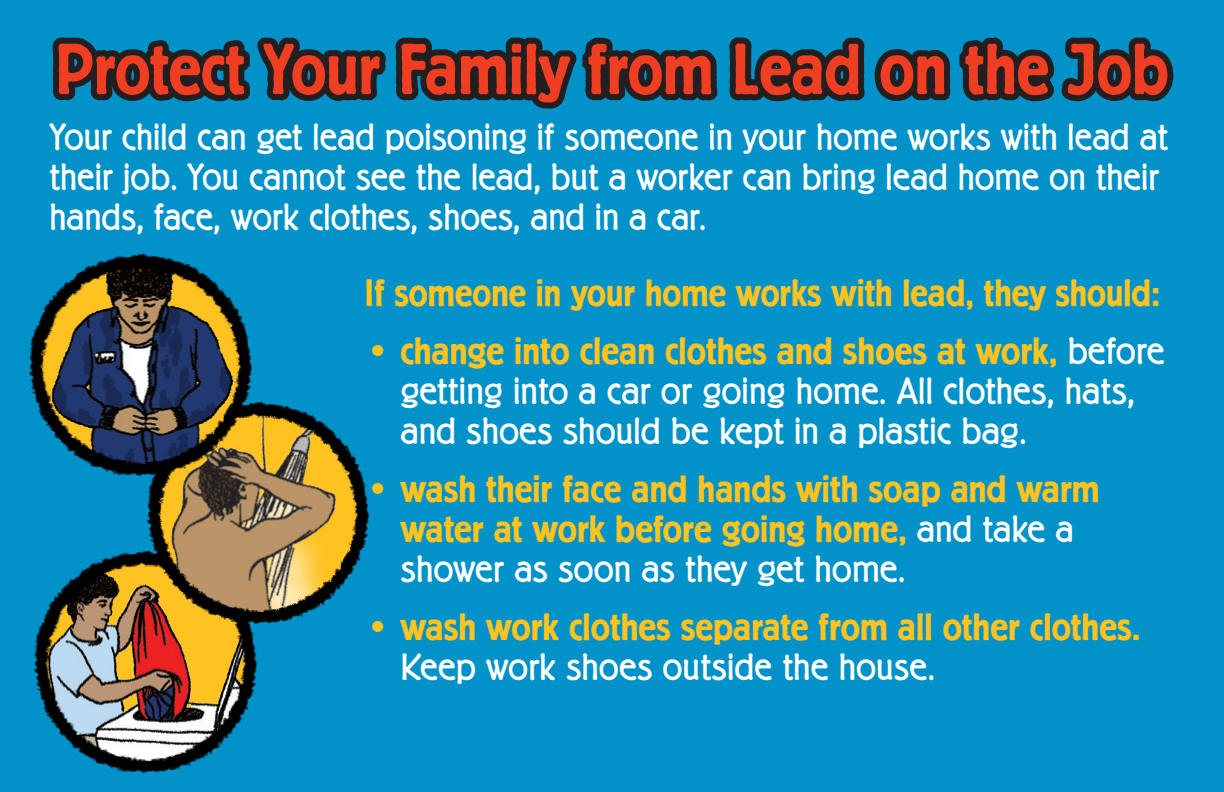
<style>
.page{position:relative;width:1224px;height:792px;background:#0092c8}
.page>*{position:absolute;margin:0;border:0;box-sizing:border-box;transform-origin:0 0}
.RedHead_big{font:600 75px "Berliner Gro D";color:#ef3e22}
.BackBod{font:40px/40px "Berliner Gro D Ligh";color:#fff}
.BackBod-2{font:600 40px/40px "Berliner Gro D";color:#fec221}
.s1{font-family:"Berliner Gro D";font-weight:600;color:#fec221}
.s2{font-family:"Berliner Gro D Ligh";font-weight:400;color:#fff}
</style>
<div class="page">
<svg style="left:52px;top:37px;width:1122px;height:72px"></svg>
<img style="left:33px;top:552px;width:224px;height:222px">
<img style="left:127px;top:403px;width:242px;height:234px">
<img style="left:28px;top:253px;width:237px;height:236px">
<p class="RedHead_big" style="left:55px;top:28px;width:1115px">Protect Your Family from Lead on the Job</p>
<p class="BackBod" style="left:50px;top:117px;width:1120px">Your child can get lead poisoning if someone in your home works with lead at their job. You cannot see the lead, but a worker can bring lead home on their hands, face, work clothes, shoes, and in a car.</p>
<p class="BackBod-2" style="left:364px;top:273px;width:797px">If someone in your home works with lead, they should:</p>
<p class="BackBod" style="left:400px;top:331px;width:766px;text-indent:-36px"><span class="s1">• change into clean clothes and shoes at work,</span> before getting into a car or going home. All clothes, hats, and shoes should be kept in a plastic bag.</p>
<p class="BackBod-2" style="left:400px;top:469px;width:701px;text-indent:-36px">• wash their face and hands with soap and warm water at work before going home, <span class="s2">and take a shower as soon as they get home.</span></p>
<p class="BackBod-2" style="left:400px;top:607px;width:742px;text-indent:-36px">• wash work clothes separate from all other clothes.<br><span class="s2">Keep work shoes outside the house.</span></p>
</div>
